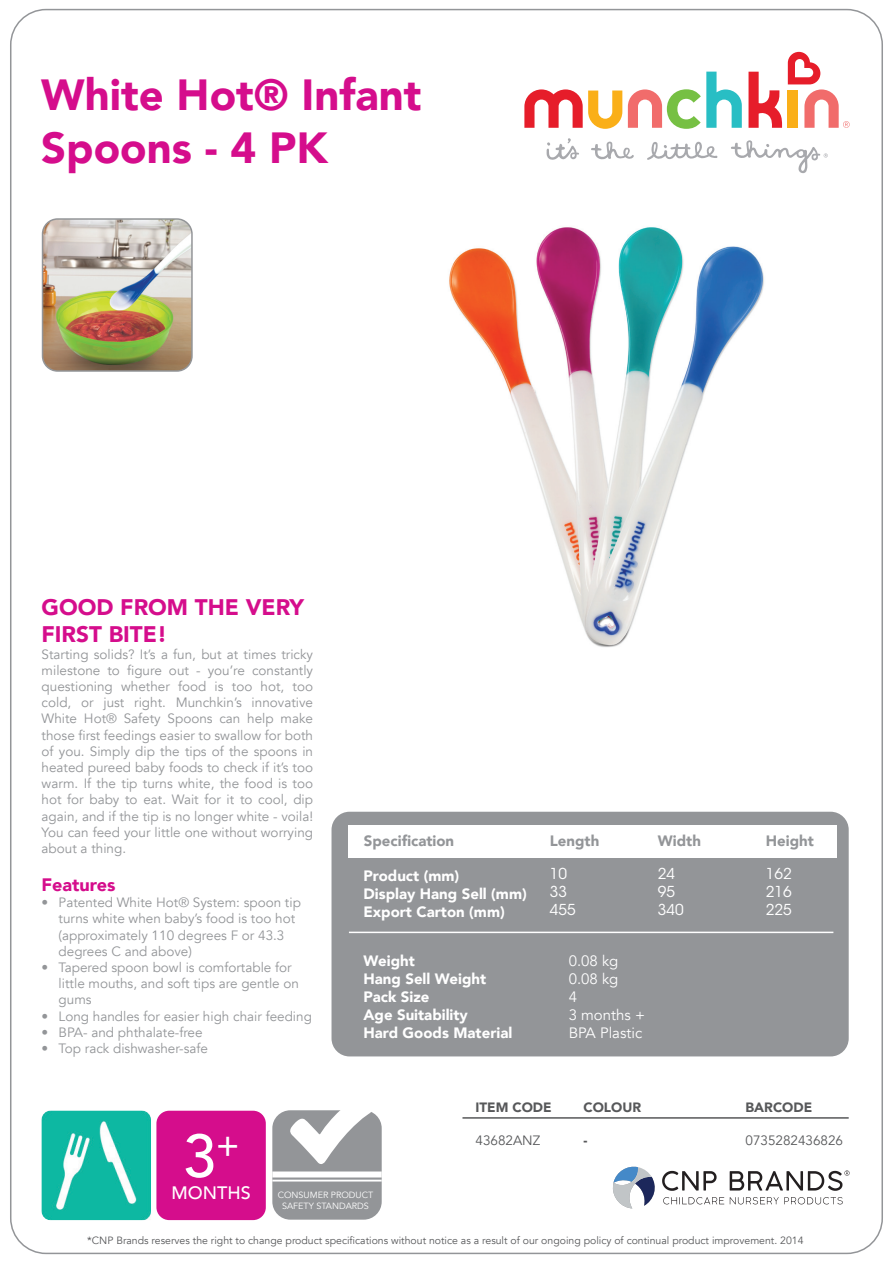
<style>
.page{position:relative;width:893px;height:1263px;background:#fff}
.page>*{position:absolute;margin:0;border:0;box-sizing:border-box;transform-origin:0 0}
.t1{font:500 60px "Avenir";color:#fff}
.t2{font:900 43.5px/52.2px "Avenir";color:#d50d8c}
.t3{font:900 22.5px/27px "Avenir";color:#d50d8c}
.t4{font:900 18px "Avenir";color:#d50d8c}
.t5{font:500 18px "Avenir";color:#fff}
.t6{font:900 15px/18px "Avenir";color:#fff}
.t7{font:15px/18px "Avenir";color:#fff}
.t8{font:900 15px "Avenir";color:#939598}
.t9{font:15px "ITC Avant Garde Std";color:#fff}
.t10{font:13.5px/16.2px "Avenir";color:#939598}
.t11{font:900 13.5px "Avenir";color:#57585a}
.t12{font:13.5px "Avenir";color:#57585a}
.t13{font:10.5px "Avenir";color:#57585a}
.t14{font:9px/10.8px "Avenir";color:#fff;text-align:center}
</style>
<div class="page">
<svg style="left:731px;top:140px;width:97px;height:33px"></svg>
<svg style="left:647px;top:141px;width:71px;height:19px"></svg>
<svg style="left:591px;top:142px;width:43px;height:17px"></svg>
<svg style="left:547px;top:138px;width:32px;height:22px"></svg>
<svg style="left:788px;top:52px;width:62px;height:76px"></svg>
<div style="left:788px;top:90px;width:10px;height:38px;background:#faaf18"></div>
<svg style="left:748px;top:72px;width:34px;height:56px"></svg>
<svg style="left:628px;top:72px;width:114px;height:57px"></svg>
<svg style="left:524px;top:89px;width:98px;height:40px"></svg>
<svg style="left:662px;top:1171px;width:55px;height:20px"></svg>
<svg style="left:663px;top:1197px;width:61px;height:7px"></svg>
<svg style="left:730px;top:1197px;width:113px;height:7px"></svg>
<svg style="left:730px;top:1170px;width:120px;height:21px"></svg>
<svg style="left:612px;top:1166px;width:43px;height:42px"></svg>
<div style="left:272px;top:1110px;width:110px;height:110px;background:#939598;border-radius:18px"></div>
<div style="left:272px;top:1171px;width:110px;height:6px;background:#fff"></div>
<hr style="left:272px;top:1180px;width:110px;height:1px;background:#fff">
<svg style="left:288px;top:1110px;width:86px;height:54px"></svg>
<hr style="left:462px;top:1117px;width:387px;height:2px;background:#57585a">
<div style="left:331px;top:812px;width:518px;height:244px;background:#939598;border-radius:18px"></div>
<hr style="left:349px;top:932px;width:484px;height:1px;background:#fff">
<div style="left:349px;top:825px;width:488px;height:33px;background:#fff"></div>
<img style="left:42px;top:1111px;width:109px;height:109px">
<div style="left:156px;top:1111px;width:110px;height:109px;background:#d50d8c;border-radius:13px"></div>
<img style="left:43px;top:221px;width:147px;height:148px">
<div style="left:42px;top:218px;width:151px;height:154px;border:2px solid #939598;border-radius:15px"></div>
<img style="left:449px;top:227px;width:315px;height:420px">
<h2 class="t2" style="left:41px;top:68px;width:382px">White Hot® Infant<br>Spoons - 4 PK</h2>
<h3 class="t3" style="left:42px;top:593px;width:264px">GOOD FROM THE VERY<br>FIRST BITE!</h3>
<p class="t10" style="left:42px;top:646px;width:273px;text-align:justify">Starting solids? It’s a fun, but at times tricky milestone to figure out - you’re constantly questioning whether food is too hot, too cold, or just right. Munchkin’s innovative White Hot® Safety Spoons can help make those first feedings easier to swallow for both of you. Simply dip the tips of the spoons in heated pureed baby foods to check if it’s too warm. If the tip turns white, the food is too hot for baby to eat. Wait for it to cool, dip again, and if the tip is no longer white - voila!<br>You can feed your little one without worrying about a thing.</p>
<h3 class="t4" style="left:42px;top:869px;width:75px">Features</h3>
<p class="t10" style="left:59px;top:894px;width:244px;text-indent:-17px">• Patented White Hot® System: spoon tip turns white when baby’s food is too hot (approximately 110 degrees F or 43.3 degrees C and above)</p>
<p class="t10" style="left:59px;top:959px;width:242px;text-indent:-17px">• Tapered spoon bowl is comfortable for little mouths, and soft tips are gentle on gums</p>
<p class="t10" style="left:42px;top:1008px;width:272px">• Long handles for easier high chair feeding</p>
<p class="t10" style="left:42px;top:1024px;width:163px">• BPA- and phthalate-free</p>
<p class="t10" style="left:42px;top:1040px;width:168px">• Top rack dishwasher-safe</p>
<p class="t8" style="left:364px;top:828px;width:92px">Specification</p>
<p class="t8" style="left:550px;top:828px;width:51px">Length</p>
<p class="t8" style="left:658px;top:828px;width:45px">Width</p>
<p class="t8" style="left:766px;top:828px;width:50px">Height</p>
<p class="t9" style="left:550px;top:865px;width:19px">10</p>
<p class="t9" style="left:658px;top:865px;width:19px">24</p>
<p class="t9" style="left:766px;top:865px;width:27px">162</p>
<p class="t9" style="left:550px;top:883px;width:19px">33</p>
<p class="t9" style="left:658px;top:883px;width:19px">95</p>
<p class="t9" style="left:766px;top:883px;width:27px">216</p>
<p class="t9" style="left:550px;top:901px;width:27px">455</p>
<p class="t9" style="left:658px;top:901px;width:27px">340</p>
<p class="t9" style="left:766px;top:901px;width:27px">225</p>
<p class="t6" style="left:363px;top:866px;width:165px">Product (mm)<br>Display Hang Sell (mm)<br>Export Carton (mm)</p>
<p class="t6" style="left:363px;top:951px;width:150px">Weight<br>Hang Sell Weight<br>Pack Size<br>Age Suitability<br>Hard Goods Material</p>
<p class="t7" style="left:569px;top:952px;width:78px">0.08 kg<br>0.08 kg<br>4<br>3 months +<br>BPA Plastic</p>
<h1 class="t1" style="left:183px;top:1104px;width:58px">3<sup>+</sup></h1>
<h3 class="t5" style="left:171px;top:1177px;width:81px">MONTHS</h3>
<p class="t14" style="left:278px;top:1190px;width:97px">CONSUMER PRODUCT<br>SAFETY STANDARDS</p>
<p class="t11" style="left:475px;top:1096px;width:78px">ITEM CODE</p>
<p class="t11" style="left:583px;top:1096px;width:59px">COLOUR</p>
<p class="t11" style="left:745px;top:1096px;width:68px">BARCODE</p>
<p class="t12" style="left:475px;top:1132px;width:66px">43682ANZ</p>
<p class="t11" style="left:583px;top:1128px;width:5px">-</p>
<p class="t12" style="left:745px;top:1132px;width:99px">0735282436826</p>
<p class="t13" style="left:87px;top:1234px;width:718px">*CNP Brands reserves the right to change product specifications without notice as a result of our ongoing policy of continual product improvement. 2014</p>
</div>
